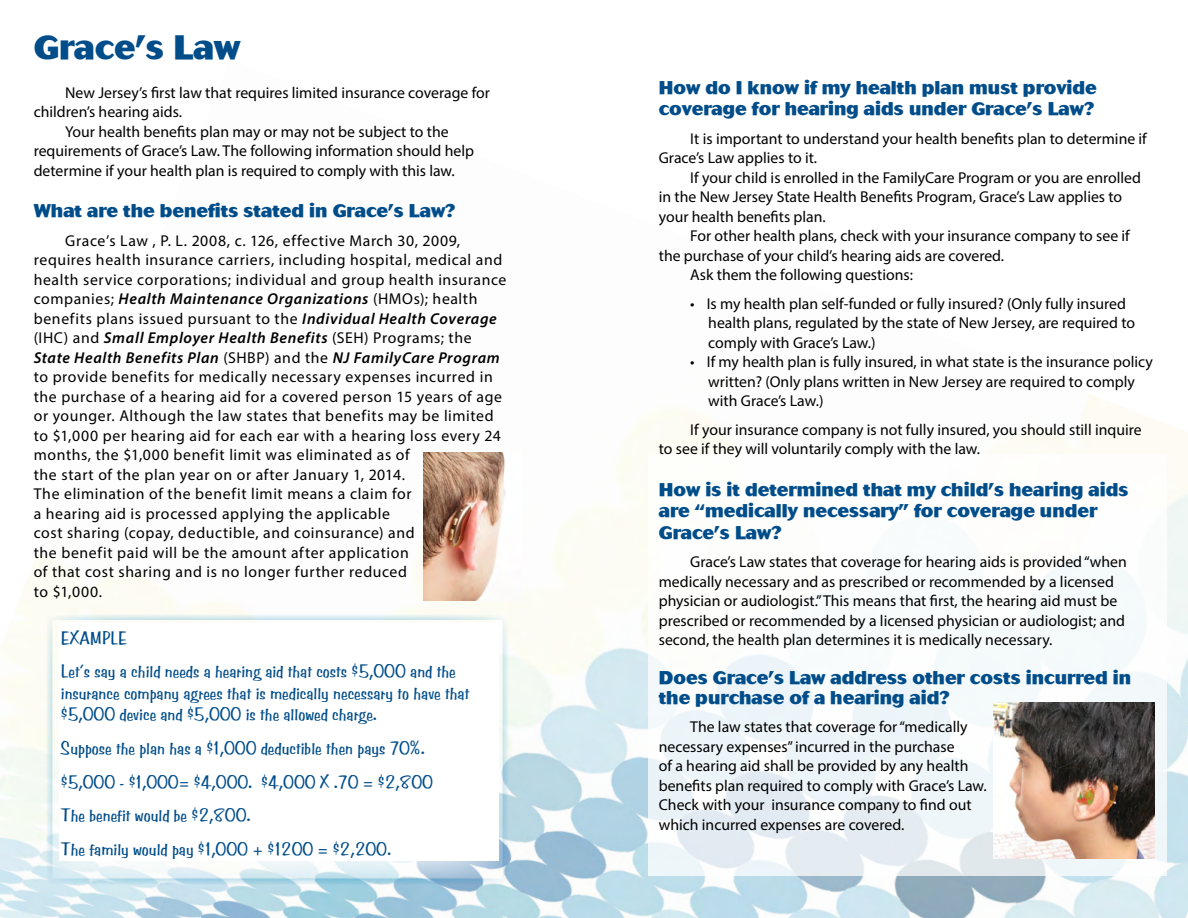
<style>
.page{position:relative;width:1188px;height:918px;background:#fff}
.page>*{position:absolute;margin:0;border:0;box-sizing:border-box;transform-origin:0 0}
.t1{font:33px "Parade";color:#004d8a}
.t2{font:18px/21.6px "Benguiat Frisky";color:#004d8a}
.t3{font:18px/21.6px "Parade";color:#004d8a}
.t4{font:15.75px/19.5px "Myriad Pro";color:#000}
.t5{font:15.75px/19.5px "Myriad Pro";letter-spacing:.035em;color:#000}
.s1{font-weight:600;font-style:italic}
</style>
<div class="page">
<img style="left:0;top:394px;width:1188px;height:524px">
<svg style="left:46px;top:614px;width:463px;height:271px"></svg>
<div style="left:59px;top:623px;width:440px;height:238px;background:#fff"></div>
<svg style="left:648px;top:454px;width:518px;height:422px"></svg>
<img style="left:994px;top:702px;width:160px;height:157px">
<img style="left:423px;top:453px;width:99px;height:148px">
<p class="t1" style="left:34px;top:27px;width:208px">Grace’s Law</p>
<p class="t4" style="left:34px;top:83px;width:458px;text-indent:32px">New Jersey’s first law that requires limited insurance coverage for children’s hearing aids.</p>
<p class="t4" style="left:34px;top:122px;width:442px;text-indent:32px">Your health benefits plan may or may not be subject to the requirements of Grace’s Law. The following information should help determine if your health plan is required to comply with this law.</p>
<p class="t3" style="left:34px;top:200px;width:423px">What are the benefits stated in Grace’s Law?</p>
<p class="t5" style="left:34px;top:230px;width:474px;text-indent:32px">Grace’s Law , P. L. 2008, c. 126, effective March 30, 2009, requires health insurance carriers, including hospital, medical and health service corporations; individual and group health insurance companies; <span class="s1">Health Maintenance Organizations</span> (HMOs); health benefits plans issued pursuant to the <span class="s1">Individual Health Coverage </span>(IHC) and <span class="s1">Small Employer Health Benefits</span> (SEH) Programs; the <span class="s1">State Health Benefits Plan</span> (SHBP) and the <span class="s1">NJ FamilyCare Program </span>to provide benefits for medically necessary expenses incurred in the purchase of a hearing aid for a covered person 15 years of age or younger. Although the law states that benefits may be limited to $1,000 per hearing aid for each ear with a hearing loss every 24 months, the $1,000 benefit limit was eliminated as of<br>the start of the plan year on or after January 1, 2014.<br>The elimination of the benefit limit means a claim for<br>a hearing aid is processed applying the applicable<br>cost sharing (copay, deductible, and coinsurance) and<br>the benefit paid will be the amount after application<br>of that cost sharing and is no longer further reduced<br>to $1,000.</p>
<p class="t2" style="left:61px;top:627px;width:68px">EXAMPLE</p>
<p class="t2" style="left:61px;top:661px;width:410px">Let’s say a child needs a hearing aid that costs $5,000 and the insurance company agrees that is medically necessary to have that $5,000 device and $5,000 is the allowed charge.</p>
<p class="t2" style="left:61px;top:738px;width:366px">Suppose the plan has a $1,000 deductible then pays 70%.</p>
<p class="t2" style="left:61px;top:771px;width:374px">$5,000 - $1,000= $4,000. $4,000 X .70 = $2,800</p>
<p class="t2" style="left:61px;top:805px;width:191px">The benefit would be $2,800.</p>
<p class="t2" style="left:61px;top:839px;width:332px">The family would pay $1,000 + $1200 = $2,200.</p>
<p class="t3" style="left:659px;top:77px;width:440px">How do I know if my health plan must provide coverage for hearing aids under Grace’s Law?</p>
<p class="t4" style="left:659px;top:129px;width:490px;text-indent:32px">It is important to understand your health benefits plan to determine if<br>Grace’s Law applies to it.</p>
<p class="t4" style="left:659px;top:168px;width:484px;text-indent:32px">If your child is enrolled in the FamilyCare Program or you are enrolled in the New Jersey State Health Benefits Program, Grace’s Law applies to your health benefits plan.</p>
<p class="t4" style="left:659px;top:226px;width:473px;text-indent:32px">For other health plans, check with your insurance company to see if the purchase of your child’s hearing aids are covered.</p>
<p class="t4" style="left:690px;top:265px;width:224px">Ask them the following questions:</p>
<p class="t4" style="left:708px;top:294px;width:428px;text-indent:-18px">• Is my health plan self-funded or fully insured? (Only fully insured health plans, regulated by the state of New Jersey, are required to comply with Grace’s Law.)</p>
<p class="t4" style="left:708px;top:352px;width:446px;text-indent:-18px">• If my health plan is fully insured, in what state is the insurance policy written? (Only plans written in New Jersey are required to comply with Grace’s Law.)</p>
<p class="t4" style="left:659px;top:420px;width:484px;text-indent:32px">If your insurance company is not fully insured, you should still inquire to see if they will voluntarily comply with the law.</p>
<p class="t3" style="left:659px;top:478px;width:471px">How is it determined that my child’s hearing aids are “medically necessary” for coverage under<br>Grace’s Law?</p>
<p class="t4" style="left:659px;top:552px;width:470px;text-indent:32px">Grace’s Law states that coverage for hearing aids is provided “when medically necessary and as prescribed or recommended by a licensed physician or audiologist.” This means that first, the hearing aid must be prescribed or recommended by a licensed physician or audiologist; and second, the health plan determines it is medically necessary.</p>
<p class="t3" style="left:659px;top:668px;width:474px;line-height:19.5px">Does Grace’s Law address other costs incurred in the purchase of a hearing aid?</p>
<p class="t4" style="left:659px;top:717px;width:330px;text-indent:32px">The law states that coverage for “medically necessary expenses” incurred in the purchase<br>of a hearing aid shall be provided by any health benefits plan required to comply with Grace’s Law.<br>Check with your insurance company to find out which incurred expenses are covered.</p>
</div>
